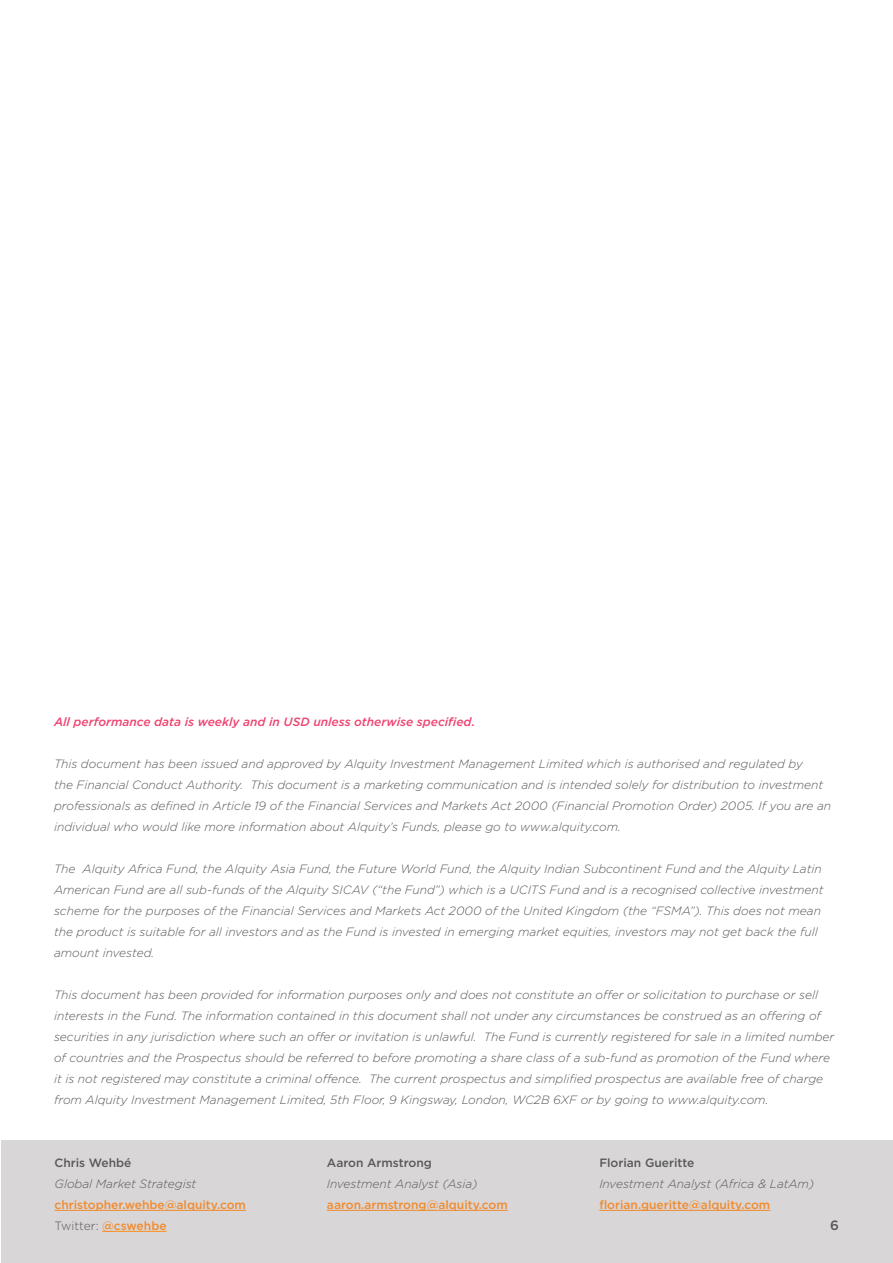
<style>
.page{position:relative;width:893px;height:1263px;background:#fff}
.page>*{position:absolute;margin:0;border:0;box-sizing:border-box;transform-origin:0 0}
.t1{font:500 13.5px "Gotham";color:#59585a}
.t2{font:italic 300 12px/21px "Gotham";color:#59585a}
.t3{font:500 12px/21px "Gotham";color:#f28b2d}
.t4{font:italic 500 12px "Gotham";color:#ef426f}
.t5{font:500 12px "Gotham";color:#59585a}
.s1{font-weight:300;color:#59585a}
</style>
<div class="page">
<div style="left:1px;top:1140px;width:891px;height:122px;background:#d8d6d7"></div>
<hr style="left:55px;top:1210px;width:191px;height:1px;background:#f28b2d">
<hr style="left:102px;top:1231px;width:65px;height:1px;background:#ff8f1c">
<hr style="left:327px;top:1210px;width:181px;height:1px;background:#f28b2d">
<hr style="left:599px;top:1210px;width:171px;height:1px;background:#f28b2d">
<p class="t4" style="left:54px;top:714px;width:423px">All performance data is weekly and in USD unless otherwise specified.</p>
<p class="t2" style="left:54px;top:753px;width:779px">This document has been issued and approved by Alquity Investment Management Limited which is authorised and regulated by<br>the Financial Conduct Authority. This document is a marketing communication and is intended solely for distribution to investment professionals as defined in Article 19 of the Financial Services and Markets Act 2000 (Financial Promotion Order) 2005. If you are an individual who would like more information about Alquity’s Funds, please go to www.alquity.com.</p>
<p class="t2" style="left:54px;top:858px;width:771px">The Alquity Africa Fund, the Alquity Asia Fund, the Future World Fund, the Alquity Indian Subcontinent Fund and the Alquity Latin American Fund are all sub-funds of the Alquity SICAV (“the Fund”) which is a UCITS Fund and is a recognised collective investment scheme for the purposes of the Financial Services and Markets Act 2000 of the United Kingdom (the “FSMA”). This does not mean the product is suitable for all investors and as the Fund is invested in emerging market equities, investors may not get back the full amount invested.</p>
<p class="t2" style="left:54px;top:984px;width:782px">This document has been provided for information purposes only and does not constitute an offer or solicitation to purchase or sell interests in the Fund. The information contained in this document shall not under any circumstances be construed as an offering of securities in any jurisdiction where such an offer or invitation is unlawful. The Fund is currently registered for sale in a limited number of countries and the Prospectus should be referred to before promoting a share class of a sub-fund as promotion of the Fund where it is not registered may constitute a criminal offence. The current prospectus and simplified prospectus are available free of charge from Alquity Investment Management Limited, 5th Floor, 9 Kingsway, London, WC2B 6XF or by going to www.alquity.com.</p>
<p class="t5" style="left:55px;top:1155px;width:78px">Chris Wehbé</p>
<p class="t2" style="left:55px;top:1173px;width:143px">Global Market Strategist</p>
<p class="t3" style="left:55px;top:1194px;width:193px">christopher.wehbe@alquity.com<br><span class="s1">Twitter:</span> @cswehbe</p>
<p class="t5" style="left:327px;top:1155px;width:106px">Aaron Armstrong</p>
<p class="t2" style="left:327px;top:1173px;width:152px">Investment Analyst (Asia)</p>
<p class="t3" style="left:327px;top:1194px;width:182px">aaron.armstrong@alquity.com</p>
<p class="t5" style="left:599px;top:1155px;width:97px">Florian Gueritte</p>
<p class="t2" style="left:599px;top:1173px;width:216px">Investment Analyst (Africa &amp; LatAm)</p>
<p class="t3" style="left:599px;top:1194px;width:173px">florian.gueritte@alquity.com</p>
<p class="t1" style="left:830px;top:1216px;width:10px">6</p>
</div>
